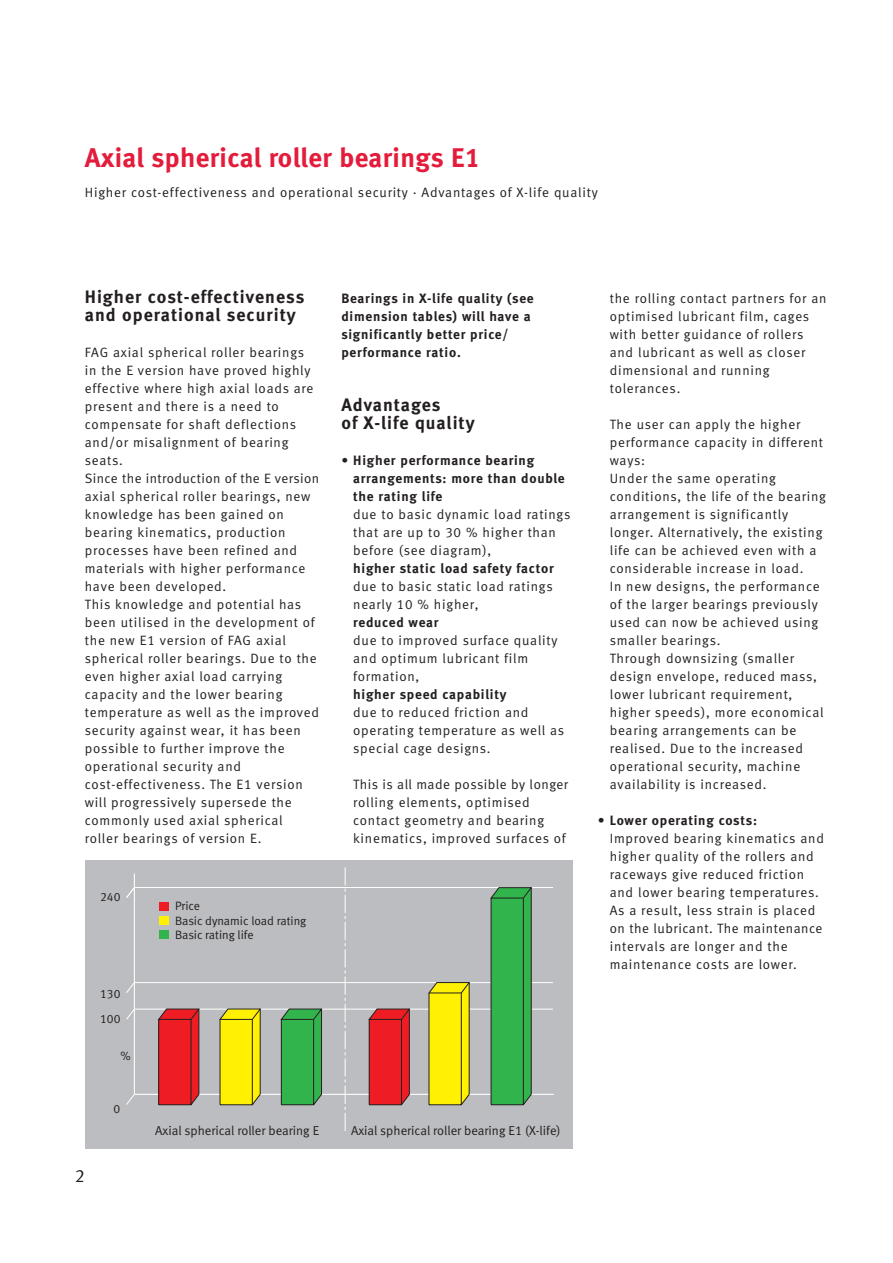
<style>
.page{position:relative;width:893px;height:1263px;background:#fff}
.page>*{position:absolute;margin:0;border:0;box-sizing:border-box;transform-origin:0 0}
.t1{font:27px "Meta Bold LF";letter-spacing:.015em;color:#e41c3b}
.t2{font:18px/18px "Meta Bold LF";letter-spacing:.055em;color:#231f20}
.t3{font:18px "Meta Normal LF";color:#231f20}
.t4{font:13.5px/18px "Meta Normal LF";letter-spacing:.055em;color:#231f20}
.t5{font:13.5px/18px "Meta Bold LF";letter-spacing:.055em;color:#231f20}
.t6{font:12.9px "Meta Normal LF";color:#231f20}
.t7{font:12.15px/14.2px "Meta Normal LF";color:#231f20}
.s1{font-family:"Meta Normal LF"}
</style>
<div class="page">
<div style="left:85px;top:861px;width:487px;height:288px;background:#bcbdc0"></div>
<hr style="left:134px;top:1094px;width:420px;height:1px;background:#fff">
<hr style="left:134px;top:1009px;width:419px;height:1px;background:#fff">
<hr style="left:134px;top:982px;width:419px;height:1px;background:#fff">
<hr style="left:134px;top:887px;width:419px;height:1px;background:#fff">
<hr style="left:134px;top:873px;width:1px;height:221px;background:#fff">
<svg style="left:345px;top:867px;width:1px;height:264px"></svg>
<svg style="left:126px;top:982px;width:9px;height:123px"></svg>
<svg style="left:126px;top:886px;width:8px;height:13px"></svg>
<svg style="left:158px;top:1008px;width:42px;height:97px;background:#d82429"></svg>
<svg style="left:219px;top:1008px;width:42px;height:97px;background:#e7db0c"></svg>
<svg style="left:280px;top:1008px;width:42px;height:97px;background:#36a64d"></svg>
<svg style="left:368px;top:1008px;width:42px;height:97px;background:#d82429"></svg>
<svg style="left:490px;top:887px;width:42px;height:218px;background:#35ac4e"></svg>
<svg style="left:428px;top:982px;width:42px;height:123px;background:#e9dc0a"></svg>
<div style="left:159px;top:930px;width:10px;height:8px;background:#31b44c"></div>
<div style="left:159px;top:916px;width:10px;height:8px;background:#fff101"></div>
<div style="left:159px;top:902px;width:10px;height:9px;background:#ee1d23"></div>
<h1 class="t1" style="left:85px;top:147px;width:397px">Axial spherical roller bearings E1</h1>
<p class="t4" style="left:85px;top:185px;width:514px">Higher cost-effectiveness and operational security · Advantages of X-life quality</p>
<h2 class="t2" style="left:85px;top:289px;width:221px">Higher cost-effectiveness and operational security</h2>
<p class="t4" style="left:85px;top:344px;width:236px">FAG axial spherical roller bearings in the E version have proved highly effective where high axial loads are present and there is a need to compensate for shaft deflections and/or misalignment of bearing seats.<br>Since the introduction of the E version axial spherical roller bearings, new knowledge has been gained on bearing kinematics, production processes have been refined and materials with higher performance have been developed.<br>This knowledge and potential has been utilised in the development of the new E1 version of FAG axial spherical roller bearings. Due to the even higher axial load carrying capacity and the lower bearing temperature as well as the improved security against wear, it has been possible to further improve the operational security and cost-effectiveness. The E1 version will progressively supersede the commonly used axial spherical roller bearings of version E.</p>
<p class="t7" style="left:100px;top:890px;width:22px">240</p>
<p class="t7" style="left:100px;top:982px;width:22px;line-height:24.8px">130<br>100</p>
<p class="t7" style="left:121px;top:1049px;width:12px">%</p>
<p class="t7" style="left:114px;top:1103px;width:8px">0</p>
<p class="t7" style="left:175px;top:900px;width:133px">Price<br>Basic dynamic load rating<br>Basic rating life</p>
<p class="t5" style="left:341px;top:290px;width:194px">Bearings in X-life quality (see dimension tables) will have a significantly better price/ performance ratio.</p>
<h2 class="t2" style="left:341px;top:397px;width:135px">Advantages<br>of X-life quality</h2>
<p class="t5" style="left:353px;top:452px;width:213px;text-indent:-12px"><span class="s1">•</span> Higher performance bearing arrangements: more than double the rating life</p>
<p class="t4" style="left:353px;top:506px;width:219px">due to basic dynamic load ratings that are up to 30 % higher than before (see diagram),</p>
<p class="t5" style="left:353px;top:560px;width:202px">higher static load safety factor</p>
<p class="t4" style="left:353px;top:578px;width:201px">due to basic static load ratings nearly 10 % higher,</p>
<p class="t5" style="left:353px;top:614px;width:87px">reduced wear</p>
<p class="t4" style="left:353px;top:632px;width:206px">due to improved surface quality and optimum lubricant film formation,</p>
<p class="t5" style="left:353px;top:686px;width:155px">higher speed capability</p>
<p class="t4" style="left:353px;top:704px;width:212px">due to reduced friction and operating temperature as well as special cage designs.</p>
<p class="t4" style="left:353px;top:776px;width:216px">This is all made possible by longer rolling elements, optimised contact geometry and bearing kinematics, improved surfaces of</p>
<h2 class="t3" style="left:75px;top:1169px;width:12px">2</h2>
<p class="t6" style="left:155px;top:1126px;width:165px">Axial spherical roller bearing E</p>
<p class="t6" style="left:351px;top:1126px;width:211px">Axial spherical roller bearing E1 (X-life)</p>
<p class="t4" style="left:610px;top:290px;width:218px">the rolling contact partners for an optimised lubricant film, cages with better guidance of rollers and lubricant as well as closer dimensional and running tolerances.</p>
<p class="t4" style="left:610px;top:416px;width:218px">The user can apply the higher performance capacity in different ways:<br>Under the same operating conditions, the life of the bearing arrangement is significantly longer. Alternatively, the existing life can be achieved even with a considerable increase in load.<br>In new designs, the performance of the larger bearings previously used can now be achieved using smaller bearings.<br>Through downsizing (smaller design envelope, reduced mass, lower lubricant requirement, higher speeds), more economical bearing arrangements can be realised. Due to the increased operational security, machine availability is increased.</p>
<p class="t5" style="left:598px;top:812px;width:160px"><span class="s1">•</span> Lower operating costs:</p>
<p class="t4" style="left:610px;top:830px;width:216px">Improved bearing kinematics and higher quality of the rollers and raceways give reduced friction and lower bearing temperatures.<br>As a result, less strain is placed on the lubricant. The maintenance intervals are longer and the maintenance costs are lower.</p>
</div>
